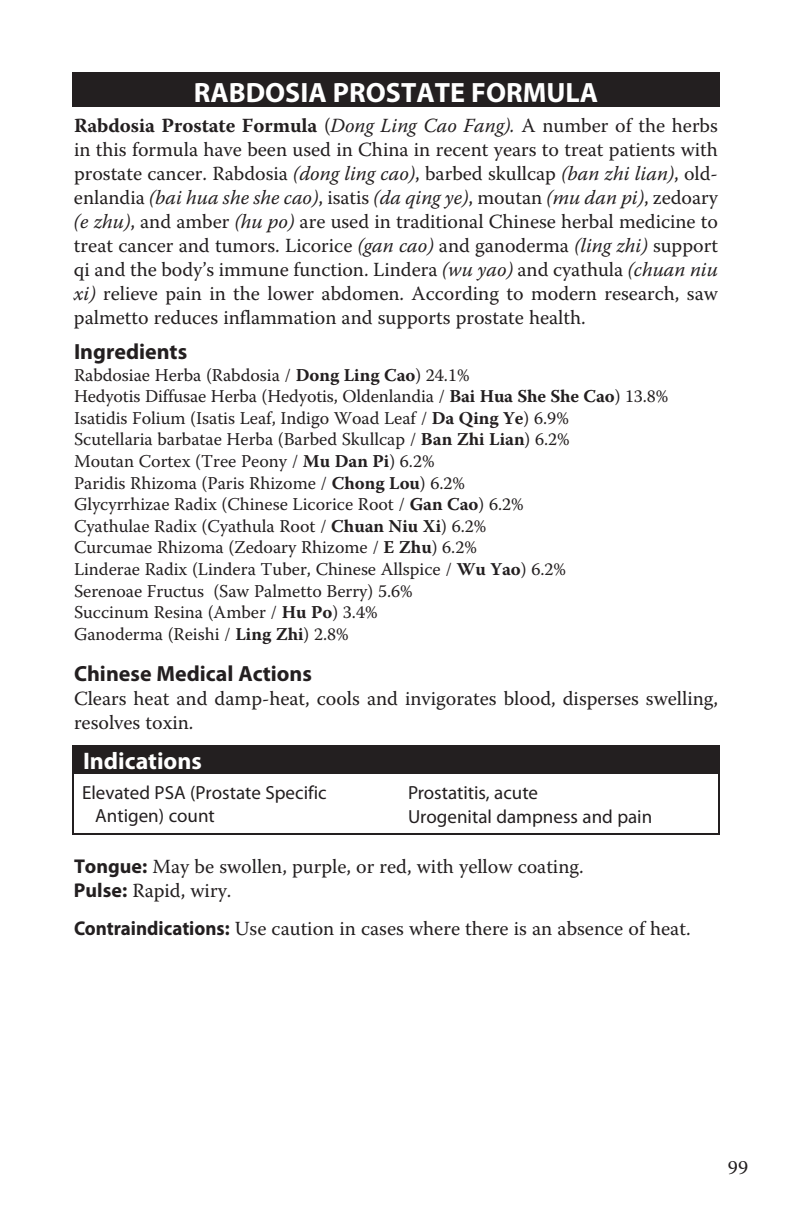
<style>
.page{position:relative;width:792px;height:1224px;background:#fff}
.page>*{position:absolute;margin:0;border:0;box-sizing:border-box;transform-origin:0 0}
.t1{font:700 28px "Myriad Pro";color:#fff}
.t2{font:700 24px "Myriad Pro";color:#fff}
.t3{font:700 22px "Myriad Pro";color:#231f20}
.t4{font:20px/24px "Warnock Pro";color:#231f20}
.t5{font:19px/22.8px "Myriad Pro";color:#231f20}
.t6{font:18px/21.6px "Warnock Pro";color:#231f20}
.s1{font-weight:700}
.s2{font-style:italic}
.s3{font-family:"Myriad Pro";font-weight:700}
</style>
<div class="page">
<div style="left:72px;top:758px;width:648px;height:77px;border:2px solid #231f20"></div>
<div style="left:72px;top:745px;width:648px;height:29px;background:#231f20"></div>
<div style="left:72px;top:72px;width:648px;height:35px;background:#231f20"></div>
<h1 class="t1" style="left:194px;top:74px;width:406px">RABDOSIA PROSTATE FORMULA</h1>
<p class="t4" style="left:74px;top:113px;width:646px;text-align:justify"><span class="s1">Rabdosia Prostate Formula</span> (<span class="s2">Dong Ling Cao Fang).</span> A number of the herbs in this formula have been used in China in recent years to treat patients with prostate cancer. Rabdosia <span class="s2">(dong ling cao)</span>, barbed skullcap <span class="s2">(ban zhi lian)</span>, old&shy;enlandia <span class="s2">(bai hua she she cao)</span>, isatis <span class="s2">(da qing ye)</span>, moutan <span class="s2">(mu dan pi)</span>, zedoary <span class="s2">(e zhu)</span>, and amber <span class="s2">(hu po)</span> are used in traditional Chinese herbal medicine to treat cancer and tumors. Licorice <span class="s2">(gan cao)</span> and ganoderma <span class="s2">(ling zhi)</span> support qi and the body’s immune function. Lindera <span class="s2">(wu yao)</span> and cyathula <span class="s2">(chuan niu xi)</span> relieve pain in the lower abdomen. According to modern research, saw palmetto reduces inflammation and supports prostate health.</p>
<p class="t3" style="left:74px;top:337px;width:115px">Ingredients</p>
<p class="t6" style="left:74px;top:364px;width:596px">Rabdosiae Herba (Rabdosia / <span class="s1">Dong Ling Cao</span>) 24.1%<br>Hedyotis Diffusae Herba (Hedyotis, Oldenlandia / <span class="s1">Bai Hua She She Cao</span>) 13.8% Isatidis Folium (Isatis Leaf, Indigo Woad Leaf / <span class="s1">Da Qing Ye</span>) 6.9%<br>Scutellaria barbatae Herba (Barbed Skullcap / <span class="s1">Ban Zhi Lian</span>) 6.2%<br>Moutan Cortex (Tree Peony / <span class="s1">Mu Dan Pi</span>) 6.2%<br>Paridis Rhizoma (Paris Rhizome / <span class="s1">Chong Lou</span>) 6.2%<br>Glycyrrhizae Radix (Chinese Licorice Root / <span class="s1">Gan Cao</span>) 6.2%<br>Cyathulae Radix (Cyathula Root / <span class="s1">Chuan Niu Xi</span>) 6.2%<br>Curcumae Rhizoma (Zedoary Rhizome / <span class="s1">E Zhu</span>) 6.2%<br>Linderae Radix (Lindera Tuber, Chinese Allspice / <span class="s1">Wu Yao</span>) 6.2%<br>Serenoae Fructus (Saw Palmetto Berry) 5.6%<br>Succinum Resina (Amber / <span class="s1">Hu Po</span>) 3.4%<br>Ganoderma (Reishi / <span class="s1">Ling Zhi</span>) 2.8%</p>
<p class="t3" style="left:74px;top:659px;width:239px">Chinese Medical Actions</p>
<p class="t4" style="left:74px;top:686px;width:646px">Clears heat and damp-heat, cools and invigorates blood, disperses swelling, resolves toxin.</p>
<p class="t2" style="left:83px;top:745px;width:120px">Indications</p>
<p class="t5" style="left:95px;top:781px;width:233px;text-indent:-13px">Elevated PSA (Prostate Specific<br>Antigen) count</p>
<p class="t5" style="left:408px;top:780px;width:246px;line-height:24px">Prostatitis, acute<br>Urogenital dampness and pain</p>
<p class="t4" style="left:74px;top:854px;width:511px"><span class="s3">Tongue:</span> May be swollen, purple, or red, with yellow coating.<br><span class="s3">Pulse:</span> Rapid, wiry.</p>
<p class="t4" style="left:74px;top:916px;width:618px"><span class="s3">Contraindications:</span> Use caution in cases where there is an absence of heat.</p>
<p class="t4" style="left:728px;top:1155px;width:22px">99</p>
</div>
